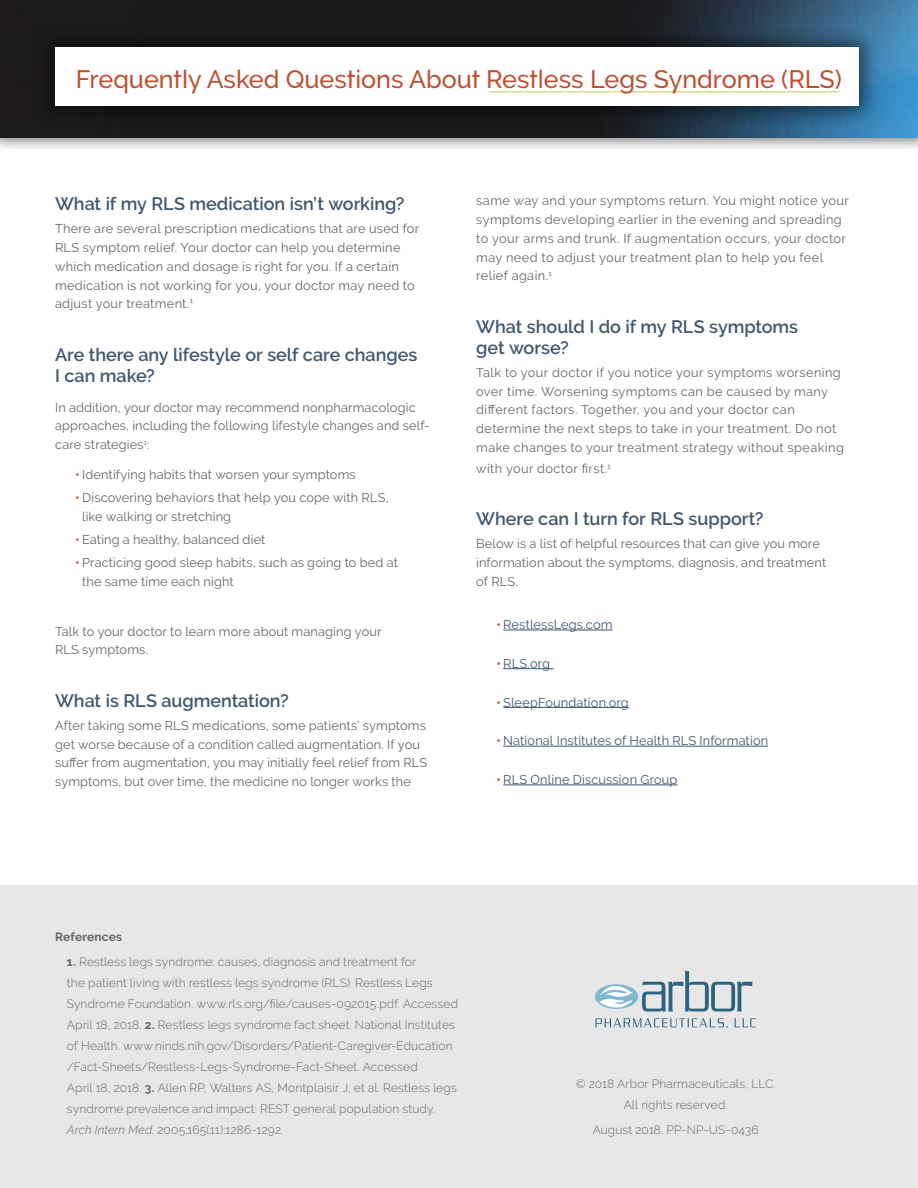
<style>
.page{position:relative;width:918px;height:1188px;background:#fff}
.page>*{position:absolute;margin:0;border:0;box-sizing:border-box;transform-origin:0 0}
.t1{font:500 25.2px "Raleway";color:#bd5033}
.t2{font:600 18px/21px "Raleway";color:#40576e}
.t3{font:12.75px/18.8px "Raleway";letter-spacing:.015em;color:#666}
.t4{font:12.75px "Raleway";letter-spacing:.01em;color:#40576e}
.t5{font:300 12px/21px "Raleway";letter-spacing:.01em;color:#666}
.t6{font:700 12px "Raleway";letter-spacing:.01em;color:#666}
.t7{font:7.5px "Raleway";color:#666}
.s1{font-weight:600;color:#bd5033}
.s2{font-weight:700}
.s3{font-style:italic}
</style>
<div class="page">
<div style="left:0;top:0;width:918px;height:148px;background:#000;opacity:.75"></div>
<img style="left:0;top:0;width:918px;height:137px">
<div style="left:0;top:886px;width:918px;height:302px;background:#e7e7e7"></div>
<hr style="left:503px;top:630px;width:110px;height:1px;background:#40576e">
<hr style="left:503px;top:668px;width:50px;height:1px;background:#40576e">
<hr style="left:503px;top:707px;width:126px;height:1px;background:#40576e">
<hr style="left:503px;top:746px;width:265px;height:1px;background:#40576e">
<hr style="left:503px;top:785px;width:175px;height:1px;background:#40576e">
<div style="left:34px;top:26px;width:846px;height:102px;background:#000;opacity:.51"></div>
<div style="left:55px;top:48px;width:803px;height:58px;background:#fff"></div>
<hr style="left:489px;top:91px;width:350px;height:1px;background:#d6db8c">
<div style="left:595px;top:984px;width:43px;height:25px;background:#7fb9d0;border-radius:50%"></div>
<svg style="left:599px;top:984px;width:35px;height:24px"></svg>
<svg style="left:595px;top:1018px;width:133px;height:10px"></svg>
<svg style="left:734px;top:1018px;width:22px;height:9px"></svg>
<svg style="left:642px;top:971px;width:110px;height:40px"></svg>
<h1 class="t1" style="left:76px;top:64px;width:768px">Frequently Asked Questions About Restless Legs Syndrome (RLS)</h1>
<h2 class="t2" style="left:55px;top:194px;width:351px">What if my RLS medication isn’t working?</h2>
<p class="t3" style="left:55px;top:220px;width:366px">There are several prescription medications that are used for RLS symptom relief. Your doctor can help you determine which medication and dosage is right for you. If a certain medication is not working for you, your doctor may need to adjust your treatment.</p>
<p class="t7" style="left:190px;top:296px;width:5px">1</p>
<h2 class="t2" style="left:55px;top:344px;width:364px">Are there any lifestyle or self care changes<br>I can make?</h2>
<p class="t3" style="left:55px;top:398px;width:376px">In addition, your doctor may recommend nonpharmacologic approaches, including the following lifestyle changes and self&shy;care strategies<sup>1</sup>:</p>
<p class="t3" style="left:75px;top:465px;width:282px"><span class="s1">•</span> Identifying habits that worsen your symptoms</p>
<p class="t3" style="left:82px;top:488px;width:308px;text-indent:-7px"><span class="s1">•</span> Discovering behaviors that help you cope with RLS, like walking or stretching</p>
<p class="t3" style="left:75px;top:530px;width:192px"><span class="s1">•</span> Eating a healthy, balanced diet</p>
<p class="t3" style="left:82px;top:553px;width:317px;text-indent:-7px"><span class="s1">•</span> Practicing good sleep habits, such as going to bed at the same time each night</p>
<p class="t3" style="left:55px;top:622px;width:328px">Talk to your doctor to learn more about managing your<br>RLS symptoms.</p>
<h2 class="t2" style="left:55px;top:690px;width:235px">What is RLS augmentation?</h2>
<p class="t3" style="left:55px;top:716px;width:374px">After taking some RLS medications, some patients’ symptoms get worse because of a condition called augmentation. If you suffer from augmentation, you may initially feel relief from RLS symptoms, but over time, the medicine no longer works the</p>
<p class="t3" style="left:476px;top:192px;width:374px">same way and your symptoms return. You might notice your symptoms developing earlier in the evening and spreading to your arms and trunk. If augmentation occurs, your doctor may need to adjust your treatment plan to help you feel relief again.<sup>1</sup></p>
<h2 class="t2" style="left:476px;top:316px;width:323px">What should I do if my RLS symptoms get worse?</h2>
<p class="t3" style="left:476px;top:363px;width:369px">Talk to your doctor if you notice your symptoms worsening over time. Worsening symptoms can be caused by many different factors. Together, you and your doctor can determine the next steps to take in your treatment. Do not make changes to your treatment strategy without speaking</p>
<p class="t3" style="left:476px;top:459px;width:136px">with your doctor first.<sup>1</sup></p>
<h2 class="t2" style="left:476px;top:508px;width:289px">Where can I turn for RLS support?</h2>
<p class="t3" style="left:476px;top:534px;width:352px">Below is a list of helpful resources that can give you more information about the symptoms, diagnosis, and treatment of RLS.</p>
<p class="t4" style="left:497px;top:617px;width:117px"><span class="s1">•</span> RestlessLegs.com</p>
<p class="t4" style="left:497px;top:656px;width:55px"><span class="s1">•</span> RLS.org</p>
<p class="t4" style="left:497px;top:695px;width:134px"><span class="s1">•</span> SleepFoundation.org</p>
<p class="t4" style="left:497px;top:733px;width:273px"><span class="s1">•</span> National Institutes of Health RLS Information</p>
<p class="t4" style="left:497px;top:772px;width:182px"><span class="s1">•</span> RLS Online Discussion Group</p>
<p class="t6" style="left:55px;top:930px;width:69px">References</p>
<p class="t5" style="left:67px;top:951px;width:393px"><span class="s2">1.</span> Restless legs syndrome: causes, diagnosis and treatment for<br>the patient living with restless legs syndrome (RLS). Restless Legs Syndrome Foundation. www.rls.org/file/causes-092015.pdf. Accessed April 18, 2018. <span class="s2">2.</span> Restless legs syndrome fact sheet. National Institutes of Health. www.ninds.nih.gov/Disorders/Patient-Caregiver-Education /Fact-Sheets/Restless-Legs-Syndrome-Fact-Sheet. Accessed<br>April 18, 2018. <span class="s2">3.</span> Allen RP, Walters AS, Montplaisir J, et al. Restless legs syndrome prevalence and impact: REST general population study.<br><span class="s3">Arch Intern Med.</span> 2005;165(11):1286-1292.</p>
<p class="t5" style="left:576px;top:1073px;width:202px;text-align:center">© 2018 Arbor Pharmaceuticals, LLC.<br>All rights reserved.</p>
<p class="t5" style="left:593px;top:1120px;width:168px">August 2018. PP-NP-US-0436</p>
</div>
